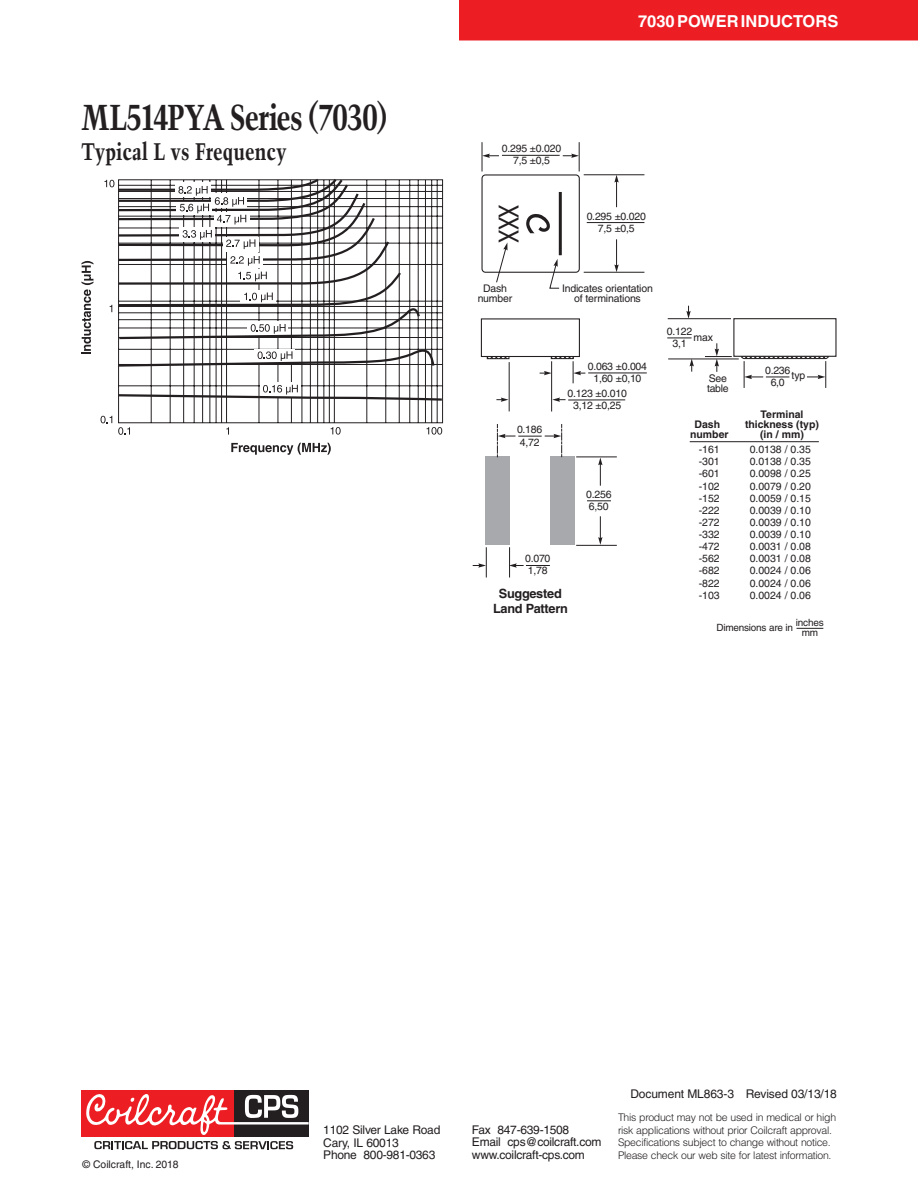
<style>
.page{position:relative;width:918px;height:1188px;background:#fff}
.page>*{position:absolute;margin:0;border:0;box-sizing:border-box;transform-origin:0 0}
.t1{font:700 condensed 36px "Trump Mediaeval";letter-spacing:-.03em;color:#231f20}
.t2{font:27px "Tahoma";color:#231f20;scale:.8 1}
.t3{font:700 condensed 24px "Trump Mediaeval";color:#231f20}
.t4{font:700 16.5px "Helvetica";color:#fff}
.t5{font:700 12.75px/15.1px "Helvetica";letter-spacing:-.025em;color:#231f20;text-align:center}
.t6{font:12px/12.5px "Helvetica";letter-spacing:-.02em;color:#231f20}
.t7{font:10.5px/12.1px "Helvetica";color:#231f20;text-align:center}
.t8{font:300 10.5px/12.5px "Helvetica";letter-spacing:-.03em;color:#231f20}
.t9{font:10.5px/12.1px "Helvetica";letter-spacing:-.02em;color:#231f20;text-align:center}
.t10{font:700 10.5px "Helvetica";color:#231f20}
.t11{font:9.9px/9.4px "Helvetica";letter-spacing:-.02em;color:#231f20;text-align:center}
</style>
<div class="page">
<div style="left:459px;top:0;width:459px;height:40px;background:#ed1d24"></div>
<div style="left:234px;top:1090px;width:75px;height:47px;background:#231f20"></div>
<div style="left:81px;top:1090px;width:153px;height:47px;background:#ed1d24"></div>
<svg style="left:86px;top:1094px;width:223px;height:41px"></svg>
<svg style="left:94px;top:1141px;width:199px;height:8px"></svg>
<svg style="left:118px;top:402px;width:325px;height:22px"></svg>
<svg style="left:101px;top:416px;width:11px;height:7px"></svg>
<svg style="left:118px;top:427px;width:12px;height:8px"></svg>
<svg style="left:226px;top:427px;width:3px;height:8px"></svg>
<svg style="left:427px;top:427px;width:15px;height:8px"></svg>
<svg style="left:331px;top:427px;width:10px;height:8px"></svg>
<svg style="left:231px;top:443px;width:100px;height:12px"></svg>
<svg style="left:81px;top:261px;width:12px;height:93px"></svg>
<svg style="left:118px;top:179px;width:326px;height:223px"></svg>
<div style="left:227px;top:254px;width:36px;height:14px;background:#fff"></div>
<svg style="left:230px;top:256px;width:30px;height:10px"></svg>
<div style="left:223px;top:237px;width:36px;height:15px;background:#fff"></div>
<svg style="left:104px;top:179px;width:263px;height:70px"></svg>
<div style="left:481px;top:174px;width:99px;height:99px;border:1px solid #231f20;border-radius:3px"></div>
<svg style="left:526px;top:214px;width:24px;height:19px"></svg>
<hr style="left:559px;top:192px;width:3px;height:63px;background:#231f20">
<svg style="left:496px;top:243px;width:11px;height:40px"></svg>
<hr style="left:584px;top:174px;width:60px;height:1px;background:#231f20">
<svg style="left:614px;top:239px;width:5px;height:33px"></svg>
<svg style="left:690px;top:360px;width:4px;height:12px"></svg>
<svg style="left:686px;top:306px;width:5px;height:12px"></svg>
<svg style="left:614px;top:175px;width:5px;height:32px"></svg>
<hr style="left:587px;top:222px;width:57px;height:1px;background:#231f20">
<hr style="left:502px;top:155px;width:58px;height:1px;background:#231f20">
<hr style="left:584px;top:272px;width:60px;height:1px;background:#231f20">
<svg style="left:667px;top:338px;width:25px;height:1px"></svg>
<hr style="left:668px;top:318px;width:63px;height:1px;background:#231f20">
<svg style="left:563px;top:142px;width:17px;height:29px"></svg>
<svg style="left:482px;top:142px;width:17px;height:29px"></svg>
<div style="left:550px;top:457px;width:24px;height:88px;background:#a7a9ac"></div>
<div style="left:486px;top:457px;width:24px;height:88px;background:#a7a9ac"></div>
<svg style="left:473px;top:563px;width:13px;height:5px"></svg>
<hr style="left:576px;top:457px;width:41px;height:1px;background:#231f20">
<svg style="left:497px;top:424px;width:65px;height:33px"></svg>
<hr style="left:509px;top:547px;width:1px;height:31px;background:#231f20">
<hr style="left:486px;top:547px;width:1px;height:31px;background:#231f20">
<hr style="left:576px;top:545px;width:41px;height:1px;background:#231f20">
<div style="left:487px;top:356px;width:22px;height:3px;border:1px solid #231f20"></div>
<div style="left:481px;top:318px;width:99px;height:39px;background:#fff;border:1px solid #231f20"></div>
<hr style="left:588px;top:373px;width:59px;height:1px;background:#231f20">
<hr style="left:568px;top:400px;width:57px;height:1px;background:#231f20">
<svg style="left:496px;top:397px;width:13px;height:5px"></svg>
<svg style="left:552px;top:397px;width:14px;height:5px"></svg>
<hr style="left:668px;top:359px;width:71px;height:1px;background:#231f20">
<hr style="left:509px;top:362px;width:1px;height:49px;background:#231f20">
<hr style="left:551px;top:361px;width:1px;height:51px;background:#231f20">
<svg style="left:540px;top:356px;width:45px;height:27px"></svg>
<svg style="left:705px;top:343px;width:27px;height:29px"></svg>
<svg style="left:741px;top:357px;width:88px;height:31px"></svg>
<div style="left:733px;top:318px;width:104px;height:39px;background:#fff;border:1px solid #231f20"></div>
<svg style="left:598px;top:516px;width:5px;height:29px"></svg>
<svg style="left:598px;top:458px;width:5px;height:28px"></svg>
<svg style="left:509px;top:563px;width:41px;height:5px"></svg>
<svg style="left:587px;top:500px;width:24px;height:1px"></svg>
<svg style="left:797px;top:628px;width:26px;height:1px"></svg>
<svg style="left:549px;top:259px;width:11px;height:30px"></svg>
<hr style="left:690px;top:441px;width:129px;height:1px;background:#231f20">
<h1 class="t1" style="left:81px;top:94px;width:308px">ML514PYA Series (7030)</h1>
<h3 class="t3" style="left:81px;top:136px;width:207px">Typical L vs Frequency</h3>
<p class="t7" style="left:502px;top:143px;width:61px">0.295 ±0.020<br>7,5 ±0,5</p>
<h3 class="t4" style="left:638px;top:11px;width:202px">7030 POWER INDUCTORS</h3>
<h2 class="t2" style="left:527px;top:205px;width:49px;rotate:90deg">XXX</h2>
<p class="t7" style="left:587px;top:210px;width:61px">0.295 ±0.020<br>7,5 ±0,5</p>
<p class="t7" style="left:478px;top:283px;width:36px;line-height:9.9px">Dash number</p>
<p class="t7" style="left:562px;top:283px;width:92px;line-height:9.9px">Indicates orientation of terminations</p>
<p class="t7" style="left:517px;top:424px;width:27px;text-align:left">0.186<br>4,72</p>
<p class="t7" style="left:525px;top:552px;width:27px;text-align:left">0.070<br>1,78</p>
<p class="t9" style="left:588px;top:360px;width:61px">0.063 ±0.004<br>1,60 ±0,10</p>
<p class="t9" style="left:568px;top:387px;width:61px">0.123 ±0.010<br>3,12 ±0,25</p>
<p class="t7" style="left:586px;top:488px;width:27px;text-align:left">0.256<br>6,50</p>
<p class="t5" style="left:493px;top:585px;width:76px">Suggested<br>Land Pattern</p>
<p class="t7" style="left:667px;top:325px;width:27px">0.122<br>3,1</p>
<p class="t7" style="left:694px;top:331px;width:21px">max</p>
<p class="t9" style="left:707px;top:373px;width:23px;line-height:9.9px;text-align:left">See table</p>
<p class="t7" style="left:765px;top:364px;width:27px">0.236<br>6,0</p>
<p class="t7" style="left:792px;top:370px;width:15px">typ</p>
<p class="t10" style="left:760px;top:408px;width:45px">Terminal</p>
<p class="t10" style="left:694px;top:418px;width:27px">Dash</p>
<p class="t10" style="left:745px;top:418px;width:75px">thickness (typ)</p>
<p class="t10" style="left:690px;top:428px;width:40px">number</p>
<p class="t10" style="left:760px;top:428px;width:45px">(in / mm)</p>
<p class="t7" style="left:699px;top:443px;width:23px">-161</p>
<p class="t7" style="left:750px;top:443px;width:63px">0.0138 / 0.35</p>
<p class="t7" style="left:699px;top:455px;width:23px;text-align:justify">-301 -601 -102 -152 -222</p>
<p class="t7" style="left:699px;top:528px;width:23px;text-align:justify">-332 -472 -562</p>
<p class="t7" style="left:750px;top:455px;width:63px;text-align:justify">0.0138 / 0.35<br>0.0098 / 0.25<br>0.0079 / 0.20<br>0.0059 / 0.15<br>0.0039 / 0.10</p>
<p class="t7" style="left:699px;top:516px;width:23px">-272</p>
<p class="t7" style="left:750px;top:516px;width:63px;text-align:justify">0.0039 / 0.10<br>0.0039 / 0.10<br>0.0031 / 0.08<br>0.0031 / 0.08</p>
<p class="t7" style="left:699px;top:565px;width:23px">-682</p>
<p class="t7" style="left:750px;top:565px;width:63px">0.0024 / 0.06</p>
<p class="t7" style="left:699px;top:577px;width:23px">-822</p>
<p class="t7" style="left:750px;top:577px;width:63px">0.0024 / 0.06</p>
<p class="t7" style="left:699px;top:589px;width:23px">-103</p>
<p class="t7" style="left:750px;top:589px;width:63px">0.0024 / 0.06</p>
<p class="t11" style="left:796px;top:618px;width:29px">inches mm</p>
<p class="t11" style="left:716px;top:623px;width:78px">Dimensions are in</p>
<p class="t6" style="left:630px;top:1088px;width:208px">Document ML863-3 Revised 03/13/18</p>
<p class="t7" style="left:83px;top:1158px;width:98px">© Coilcraft, Inc. 2018</p>
<p class="t6" style="left:323px;top:1124px;width:119px">1102 Silver Lake Road<br>Cary, IL 60013<br>Phone 800-981-0363</p>
<p class="t6" style="left:472px;top:1123px;width:131px">Fax 847-639-1508<br>Email cps@coilcraft.com www.coilcraft-cps.com</p>
<p class="t8" style="left:618px;top:1111px;width:220px">This product may not be used in medical or high risk applications without prior Coilcraft approval.<br>Specifications subject to change without notice.<br>Please check our web site for latest information.</p>
</div>
